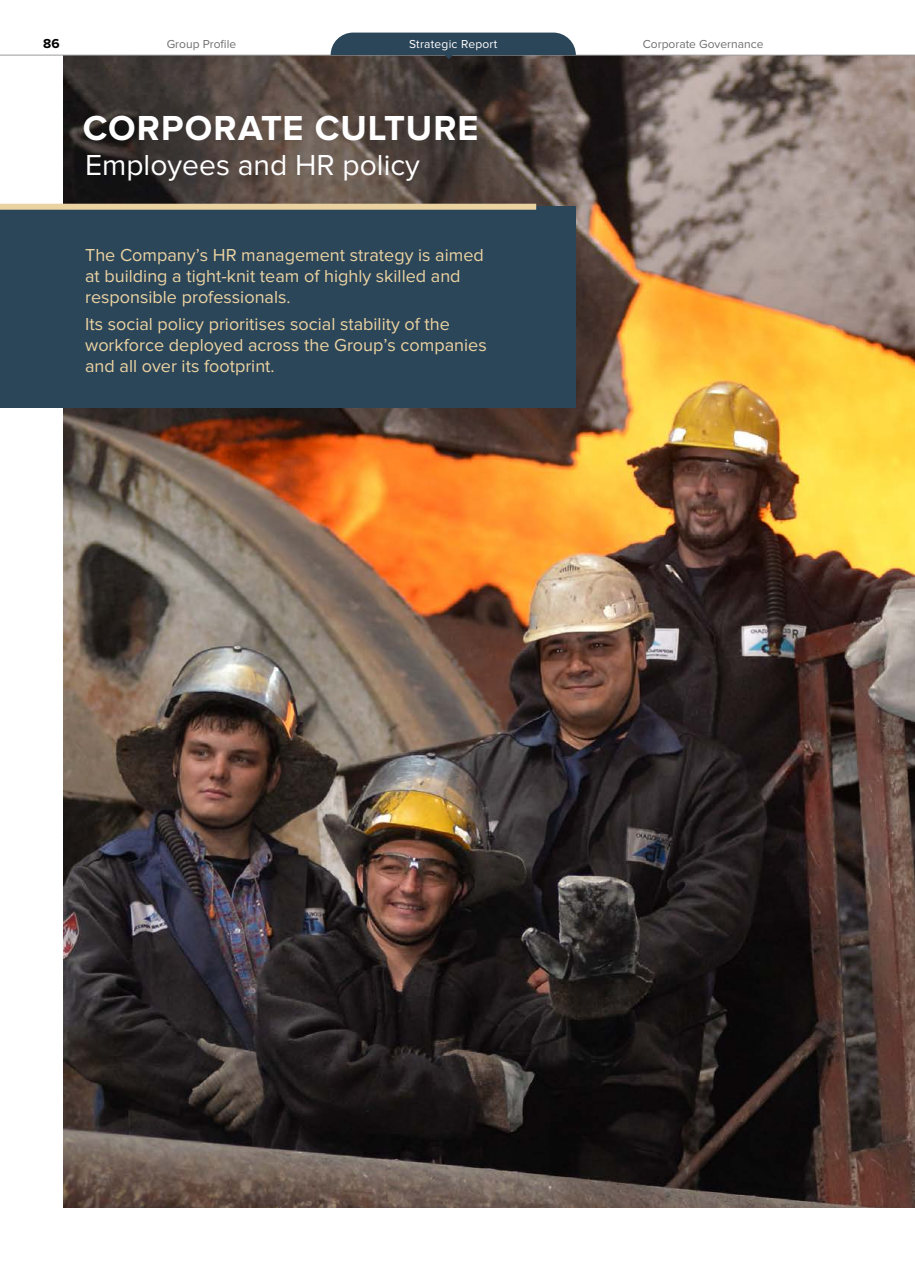
<style>
.page{position:relative;width:915px;height:1263px;background:#fff}
.page>*{position:absolute;margin:0;border:0;box-sizing:border-box;transform-origin:0 0}
.t1{font:700 36px "Proxima Nova";letter-spacing:.03em;color:#fff}
.t2{font:30px "Proxima Nova";color:#fff}
.t3{font:18px/21px "Proxima Nova";color:#ebd3a1}
.t4{font:700 13.5px "Proxima Nova";color:#000}
.t5{font:12px "Proxima Nova";color:#706f6f}
.t6{font:12px "Proxima Nova";letter-spacing:.02em;color:#fff}
</style>
<div class="page">
<img style="left:64px;top:56px;width:850px;height:1152px">
<div style="left:0;top:207px;width:575px;height:201px;background:#2b4559"></div>
<div style="left:0;top:204px;width:536px;height:6px;background:#ebd3a1"></div>
<hr style="left:0;top:55px;width:914px;height:1px;background:#9d9d9c">
<svg style="left:330px;top:33px;width:245px;height:26px;background:#364a5a"></svg>
<p class="t4" style="left:43px;top:35px;width:18px">86</p>
<p class="t5" style="left:167px;top:37px;width:71px">Group Profile</p>
<p class="t6" style="left:409px;top:37px;width:90px">Strategic Report</p>
<p class="t5" style="left:642px;top:37px;width:122px">Corporate Governance</p>
<h1 class="t1" style="left:83px;top:108px;width:397px">CORPORATE CULTURE</h1>
<h2 class="t2" style="left:85px;top:148px;width:336px">Employees and HR policy</h2>
<p class="t3" style="left:85px;top:245px;width:400px">The Company’s HR management strategy is aimed at building a tight-knit team of highly skilled and responsible professionals.</p>
<p class="t3" style="left:85px;top:314px;width:403px">Its social policy prioritises social stability of the workforce deployed across the Group’s companies and all over its footprint.</p>
</div>
